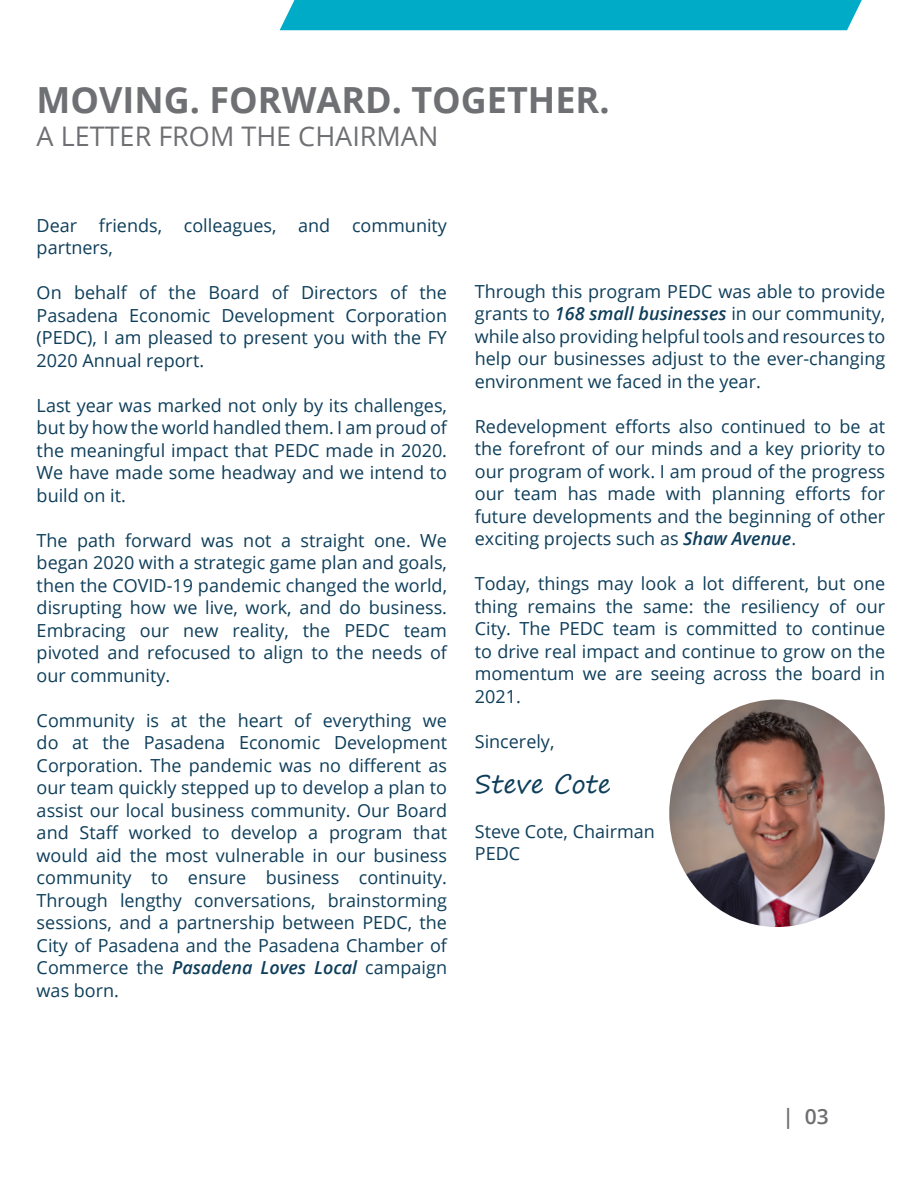
<style>
.page{position:relative;width:918px;height:1188px;background:#fff}
.page>*{position:absolute;margin:0;border:0;box-sizing:border-box;transform-origin:0 0}
.t1{font:700 36px "Open Sans";color:#6f7073}
.t2{font:27px "Open Sans";color:#6f7073}
.t3{font:25.5px "Segoe Print";color:#0e3e5a}
.t4{font:600 21px "Open Sans";color:#6d6f72}
.t5{font:18px/22.5px "Open Sans";color:#0e3e5a;text-align:justify}
.s1{font-weight:600;font-style:italic}
</style>
<div class="page">
<div style="left:280px;top:0;width:582px;height:30px;background:#00abc7"></div>
<img style="left:669px;top:699px;width:216px;height:228px">
<p class="t1" style="left:37px;top:75px;width:575px">MOVING. FORWARD. TOGETHER.</p>
<p class="t2" style="left:37px;top:117px;width:403px">A LETTER FROM THE CHAIRMAN</p>
<p class="t5" style="left:37px;top:213px;width:412px">Dear friends, colleagues, and community partners,</p>
<p class="t5" style="left:37px;top:281px;width:412px">On behalf of the Board of Directors of the Pasadena Economic Development Corporation (PEDC), I am pleased to present you with the FY 2020 Annual report.</p>
<p class="t5" style="left:37px;top:393px;width:412px">Last year was marked not only by its challenges, but by how the world handled them. I am proud of the meaningful impact that PEDC made in 2020.<br>We have made some headway and we intend to build on it.</p>
<p class="t5" style="left:37px;top:528px;width:412px">The path forward was not a straight one. We began 2020 with a strategic game plan and goals, then the COVID-19 pandemic changed the world, disrupting how we live, work, and do business.<br>Embracing our new reality, the PEDC team pivoted and refocused to align to the needs of our community.</p>
<p class="t5" style="left:37px;top:708px;width:412px">Community is at the heart of everything we do at the Pasadena Economic Development Corporation. The pandemic was no different as our team quickly stepped up to develop a plan to assist our local business community. Our Board and Staff worked to develop a program that would aid the most vulnerable in our business community to ensure business continuity.<br>Through lengthy conversations, brainstorming sessions, and a partnership between PEDC, the City of Pasadena and the Pasadena Chamber of Commerce the <span class="s1">Pasadena Loves Local</span> campaign was born.</p>
<p class="t5" style="left:475px;top:280px;width:412px">Through this program PEDC was able to provide grants to <span class="s1">168 small businesses</span> in our community, while also providing helpful tools and resources to help our businesses adjust to the ever-changing environment we faced in the year.</p>
<p class="t5" style="left:475px;top:415px;width:412px">Redevelopment efforts also continued to be at the forefront of our minds and a key priority to our program of work. I am proud of the progress our team has made with planning efforts for future developments and the beginning of other exciting projects such as <span class="s1">Shaw Avenue</span>.</p>
<p class="t5" style="left:475px;top:572px;width:412px">Today, things may look a lot different, but one thing remains the same: the resiliency of our City. The PEDC team is committed to continue to drive real impact and continue to grow on the momentum we are seeing across the board in 2021.</p>
<p class="t5" style="left:475px;top:730px;width:81px">Sincerely,</p>
<p class="t3" style="left:475px;top:761px;width:138px">Steve Cote</p>
<p class="t5" style="left:475px;top:820px;width:182px">Steve Cote, Chairman</p>
<p class="t5" style="left:475px;top:842px;width:47px">PEDC</p>
<p class="t4" style="left:782px;top:1102px;width:48px">| 03</p>
</div>
